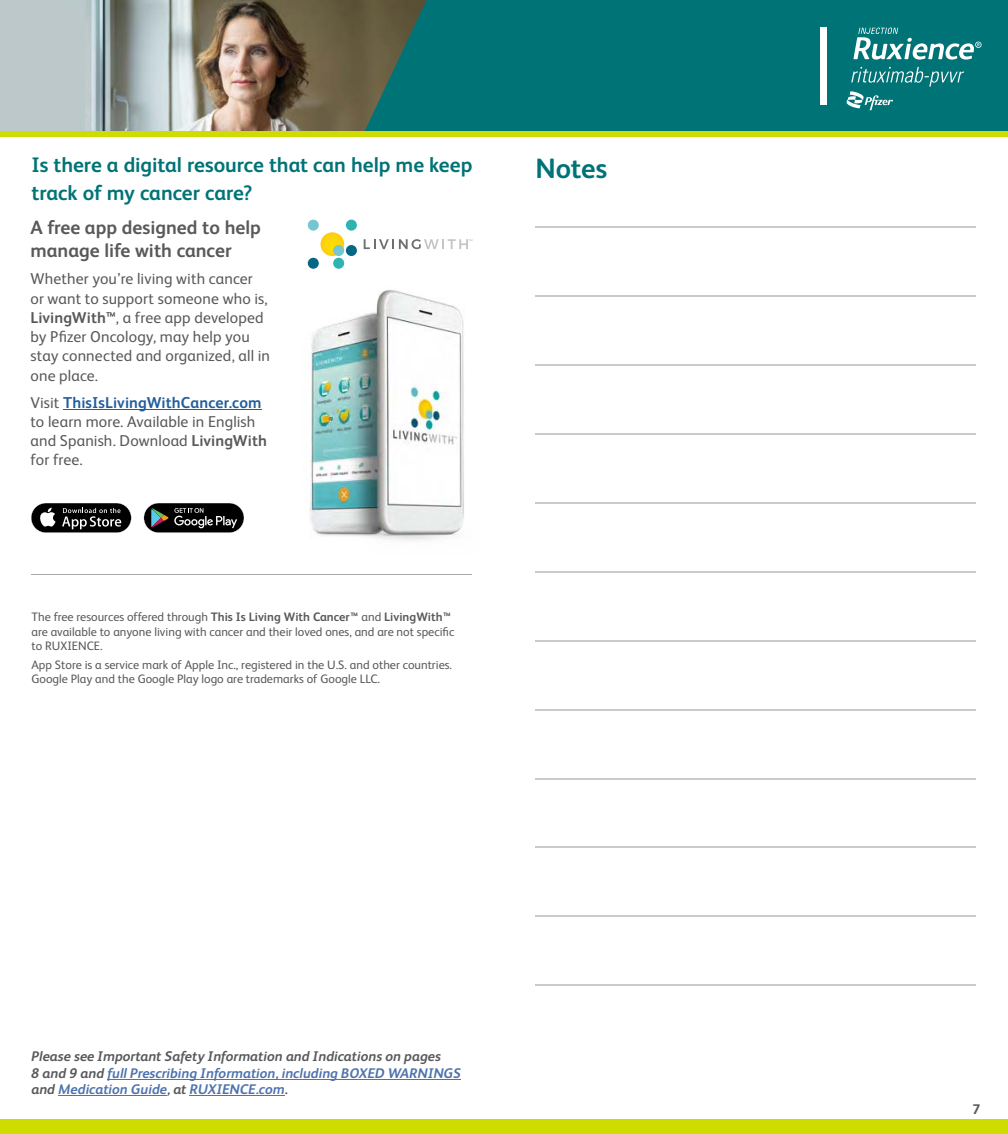
<style>
.page{position:relative;width:1008px;height:1134px;background:#fff}
.page>*{position:absolute;margin:0;border:0;box-sizing:border-box;transform-origin:0 0}
.t1{font:700 28px "FS Albert";color:#007377}
.t2{font:700 21px/28px "FS Albert";letter-spacing:-.005em;color:#007377}
.t3{font:700 19.25px/22.8px "FS Albert";color:#58595b}
.t4{font:15.75px/19.2px "FS Albert";letter-spacing:.01em;color:#58595b}
.t5{font:italic 700 14px/16.8px "FS Albert";color:#4f73ad}
.t6{font:700 14px "FS Albert";color:#58595b}
.t7{font:12.25px/14.7px "FS Albert";color:#58595b}
.s1{font-weight:700}
.s2{font-weight:700;color:#215e9e}
.s3{color:#58595b}
.s4{font-style:normal;color:#58595b}
</style>
<div class="page">
<img style="left:0;top:0;width:364px;height:131px">
<hr style="left:107px;top:1079px;width:354px;height:1px;background:#4f73ad">
<hr style="left:58px;top:1096px;width:109px;height:1px;background:#4f73ad">
<hr style="left:190px;top:1096px;width:95px;height:1px;background:#4f73ad">
<hr style="left:63px;top:409px;width:199px;height:1px;background:#215e9e">
<svg style="left:144px;top:503px;width:100px;height:30px;background:#353737"></svg>
<svg style="left:31px;top:503px;width:100px;height:30px;background:#3f3f3f"></svg>
<img style="left:309px;top:290px;width:155px;height:250px">
<hr style="left:32px;top:575px;width:440px;height:1px;background:#a7a9ac">
<div style="left:308px;top:258px;width:11px;height:11px;background:#046783;border-radius:50%"></div>
<div style="left:333px;top:258px;width:11px;height:11px;background:#2eb3b0;border-radius:50%"></div>
<div style="left:346px;top:245px;width:11px;height:11px;background:#046783;border-radius:50%"></div>
<div style="left:308px;top:220px;width:11px;height:11px;background:#75c6d0;border-radius:50%"></div>
<div style="left:346px;top:220px;width:11px;height:11px;background:#2eb3b0;border-radius:50%"></div>
<svg style="left:320px;top:232px;width:24px;height:24px"></svg>
<div style="left:333px;top:245px;width:11px;height:11px;background:#75c6d0;border-radius:50%"></div>
<svg style="left:364px;top:239px;width:108px;height:10px"></svg>
<hr style="left:536px;top:226px;width:440px;height:2px;background:#c9cacc">
<hr style="left:536px;top:433px;width:440px;height:2px;background:#c9cacc">
<hr style="left:536px;top:640px;width:440px;height:2px;background:#c9cacc">
<hr style="left:536px;top:847px;width:440px;height:1px;background:#c9cacc">
<hr style="left:536px;top:295px;width:440px;height:2px;background:#c9cacc">
<hr style="left:536px;top:502px;width:440px;height:2px;background:#c9cacc">
<hr style="left:536px;top:709px;width:440px;height:1px;background:#c9cacc">
<hr style="left:536px;top:915px;width:440px;height:2px;background:#c9cacc">
<hr style="left:536px;top:364px;width:440px;height:2px;background:#c9cacc">
<hr style="left:536px;top:571px;width:440px;height:2px;background:#c9cacc">
<hr style="left:536px;top:778px;width:440px;height:1px;background:#c9cacc">
<hr style="left:536px;top:984px;width:440px;height:2px;background:#c9cacc">
<div style="left:488px;top:1119px;width:520px;height:15px;background:#cedc00"></div>
<div style="left:488px;top:0;width:520px;height:134px;background:#007377"></div>
<div style="left:820px;top:28px;width:6px;height:77px;background:#fff"></div>
<svg style="left:853px;top:28px;width:129px;height:32px"></svg>
<svg style="left:847px;top:67px;width:117px;height:43px"></svg>
<div style="left:488px;top:131px;width:520px;height:5px;background:#cedc00"></div>
<div style="left:0;top:1119px;width:504px;height:15px;background:#cedc00"></div>
<svg style="left:364px;top:0;width:124px;height:131px;background:#1b6c68"></svg>
<div style="left:0;top:131px;width:520px;height:5px;background:#cedc00"></div>
<h2 class="t2" style="left:32px;top:150px;width:442px">Is there a digital resource that can help me keep track of my cancer care?</h2>
<h1 class="t1" style="left:536px;top:149px;width:73px">Notes</h1>
<h3 class="t3" style="left:30px;top:216px;width:232px">A free app designed to help manage life with cancer</h3>
<p class="t4" style="left:30px;top:269px;width:241px">Whether you’re living with cancer or want to support someone who is,<br><span class="s1">LivingWith™</span>, a free app developed by Pfizer Oncology, may help you stay connected and organized, all in one place.</p>
<p class="t4" style="left:30px;top:392px;width:238px">Visit <span class="s2">ThisIsLivingWithCancer.com </span>to learn more. Available in English and Spanish. Download <span class="s1">LivingWith </span>for free.</p>
<p class="t7" style="left:32px;top:609px;width:424px">The free resources offered through <span class="s1">This Is Living With Cancer™</span> and <span class="s1">LivingWith™ </span>are available to anyone living with cancer and their loved ones, and are not specific to RUXIENCE.</p>
<p class="t7" style="left:32px;top:657px;width:422px">App Store is a service mark of Apple Inc., registered in the U.S. and other countries.<br>Google Play and the Google Play logo are trademarks of Google LLC.</p>
<p class="t5" style="left:32px;top:1047px;width:431px"><span class="s3">Please see Important Safety Information and Indications on pages<br>8 and 9 and</span> full Prescribing Information, including BOXED WARNINGS <span class="s3">and</span> Medication Guide<span class="s3">, at</span> RUXIENCE.com<span class="s4">.</span></p>
<p class="t6" style="left:973px;top:1099px;width:9px">7</p>
</div>
